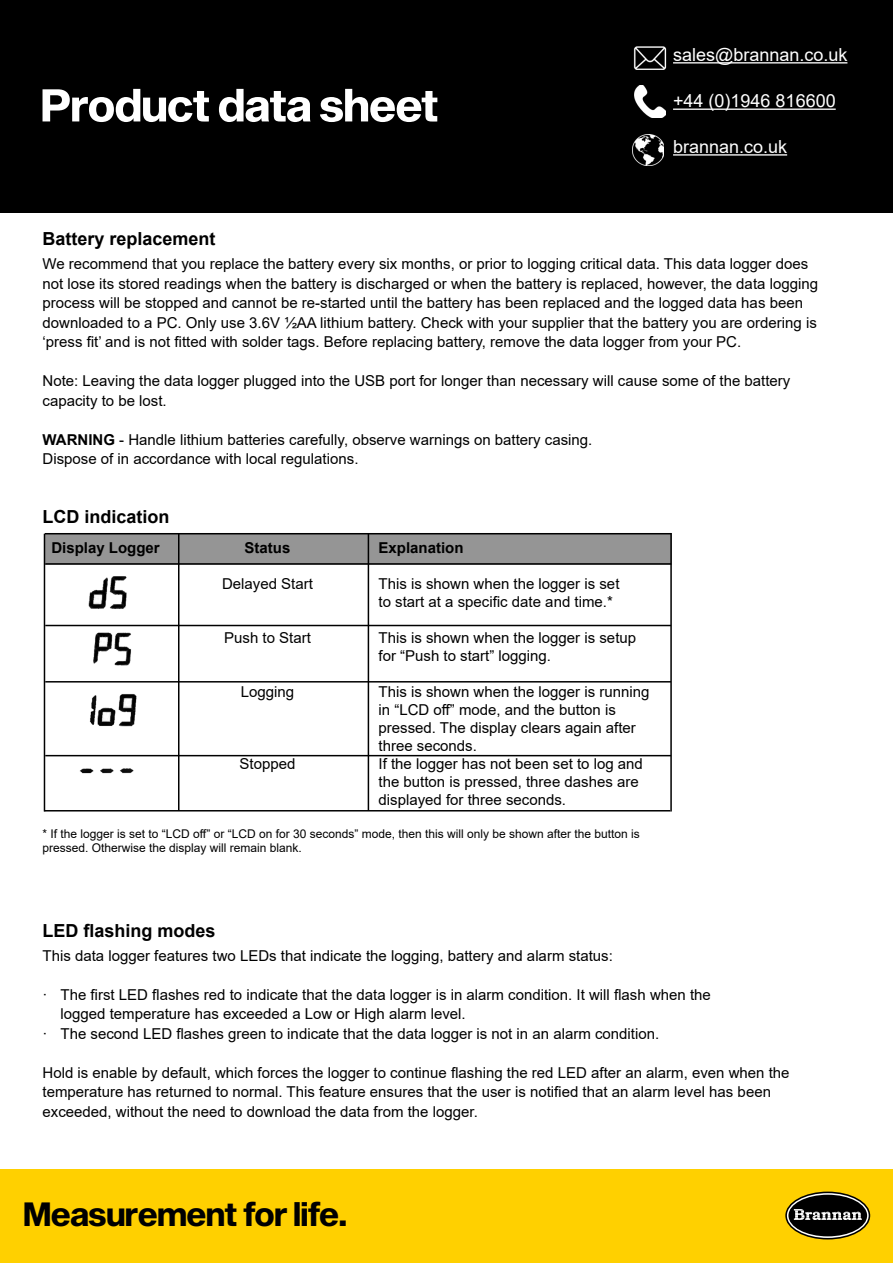
<style>
.page{position:relative;width:893px;height:1263px;background:#fff}
.page>*{position:absolute;margin:0;border:0;box-sizing:border-box;transform-origin:0 0}
.t1{font:33px "Sequel Sans Bold Disp";color:#000}
.t2{font:18px "Arial";color:#fff}
.t3{font:700 18px "Arial";color:#000}
.t4{font:15px/19.5px "Arial";color:#000}
.t5{font:700 15px "Arial";color:#000}
.t6{font:12px/14.4px "Arial";color:#000}
.s1{font-weight:700}
</style>
<div class="page">
<div style="left:0;top:0;width:893px;height:213px;background:#000"></div>
<div style="left:0;top:1169px;width:893px;height:94px;background:#ffd000"></div>
<svg style="left:786px;top:1192px;width:83px;height:47px"></svg>
<div style="left:785px;top:1191px;width:85px;height:48px;border:2px solid #000;border-radius:50%"></div>
<div style="left:788px;top:1195px;width:79px;height:41px;background:#000;border-radius:50%"></div>
<svg style="left:794px;top:1209px;width:68px;height:11px"></svg>
<img style="left:633px;top:47px;width:34px;height:22px">
<hr style="left:673px;top:62px;width:174px;height:2px;background:#fff">
<img style="left:635px;top:86px;width:30px;height:32px">
<hr style="left:673px;top:109px;width:163px;height:1px;background:#fff">
<img style="left:633px;top:134px;width:31px;height:32px">
<hr style="left:673px;top:154px;width:114px;height:2px;background:#fff">
<svg style="left:43px;top:89px;width:394px;height:33px"></svg>
<div style="left:45px;top:533px;width:626px;height:31px;background:#959595"></div>
<img style="left:73px;top:576px;width:72px;height:198px">
<hr style="left:45px;top:533px;width:626px;height:1px;background:#000">
<hr style="left:45px;top:563px;width:626px;height:2px;background:#000">
<hr style="left:45px;top:625px;width:626px;height:1px;background:#000">
<hr style="left:45px;top:755px;width:626px;height:1px;background:#000">
<hr style="left:45px;top:681px;width:626px;height:1px;background:#000">
<hr style="left:44px;top:534px;width:1px;height:277px;background:#000">
<hr style="left:368px;top:533px;width:1px;height:278px;background:#000">
<hr style="left:178px;top:533px;width:1px;height:278px;background:#000">
<hr style="left:670px;top:533px;width:2px;height:278px;background:#000">
<hr style="left:44px;top:810px;width:626px;height:1px;background:#000">
<p class="t2" style="left:673px;top:42px;width:176px">sales@brannan.co.uk</p>
<p class="t2" style="left:673px;top:89px;width:164px">+44 (0)1946 816600</p>
<p class="t2" style="left:673px;top:134px;width:116px">brannan.co.uk</p>
<p class="t3" style="left:43px;top:226px;width:175px">Battery replacement</p>
<p class="t4" style="left:43px;top:254px;width:777px">We recommend that you replace the battery every six months, or prior to logging critical data. This data logger does not lose its stored readings when the battery is discharged or when the battery is replaced, however, the data logging process will be stopped and cannot be re-started until the battery has been replaced and the logged data has been downloaded to a PC. Only use 3.6V ½AA lithium battery. Check with your supplier that the battery you are ordering is ‘press fit’ and is not fitted with solder tags. Before replacing battery, remove the data logger from your PC.</p>
<p class="t4" style="left:43px;top:371px;width:749px">Note: Leaving the data logger plugged into the USB port for longer than necessary will cause some of the battery capacity to be lost.</p>
<p class="t4" style="left:43px;top:430px;width:551px"><span class="s1">WARNING</span> - Handle lithium batteries carefully, observe warnings on battery casing.<br>Dispose of in accordance with local regulations.</p>
<p class="t3" style="left:43px;top:504px;width:129px">LCD indication</p>
<p class="t5" style="left:51px;top:537px;width:110px">Display Logger</p>
<p class="t5" style="left:245px;top:537px;width:47px">Status</p>
<p class="t5" style="left:379px;top:537px;width:87px">Explanation</p>
<p class="t4" style="left:222px;top:574px;width:92px">Delayed Start</p>
<p class="t4" style="left:379px;top:575px;width:242px;line-height:18px">This is shown when the logger is set to start at a specific date and time.*</p>
<p class="t4" style="left:224px;top:628px;width:88px">Push to Start</p>
<p class="t4" style="left:379px;top:629px;width:259px;line-height:18px">This is shown when the logger is setup for “Push to start” logging.</p>
<p class="t4" style="left:241px;top:682px;width:55px">Logging</p>
<p class="t4" style="left:379px;top:683px;width:272px;line-height:18px">This is shown when the logger is running in “LCD off” mode, and the button is pressed. The display clears again after three seconds.</p>
<p class="t4" style="left:240px;top:754px;width:57px">Stopped</p>
<p class="t4" style="left:379px;top:755px;width:266px;line-height:18px">If the logger has not been set to log and the button is pressed, three dashes are displayed for three seconds.</p>
<p class="t6" style="left:43px;top:826px;width:599px">* If the logger is set to “LCD off” or “LCD on for 30 seconds” mode, then this will only be shown after the button is pressed. Otherwise the display will remain blank.</p>
<p class="t3" style="left:43px;top:918px;width:175px">LED flashing modes</p>
<p class="t4" style="left:43px;top:946px;width:572px">This data logger features two LEDs that indicate the logging, battery and alarm status:</p>
<p class="t4" style="left:43px;top:985px;width:670px">· The first LED flashes red to indicate that the data logger is in alarm condition. It will flash when the</p>
<p class="t4" style="left:61px;top:1004px;width:407px">logged temperature has exceeded a Low or High alarm level.</p>
<p class="t4" style="left:43px;top:1024px;width:618px">· The second LED flashes green to indicate that the data logger is not in an alarm condition.</p>
<p class="t4" style="left:43px;top:1063px;width:749px">Hold is enable by default, which forces the logger to continue flashing the red LED after an alarm, even when the temperature has returned to normal. This feature ensures that the user is notified that an alarm level has been exceeded, without the need to download the data from the logger.</p>
<h1 class="t1" style="left:24px;top:1191px;width:325px">Measurement for life.</h1>
</div>
